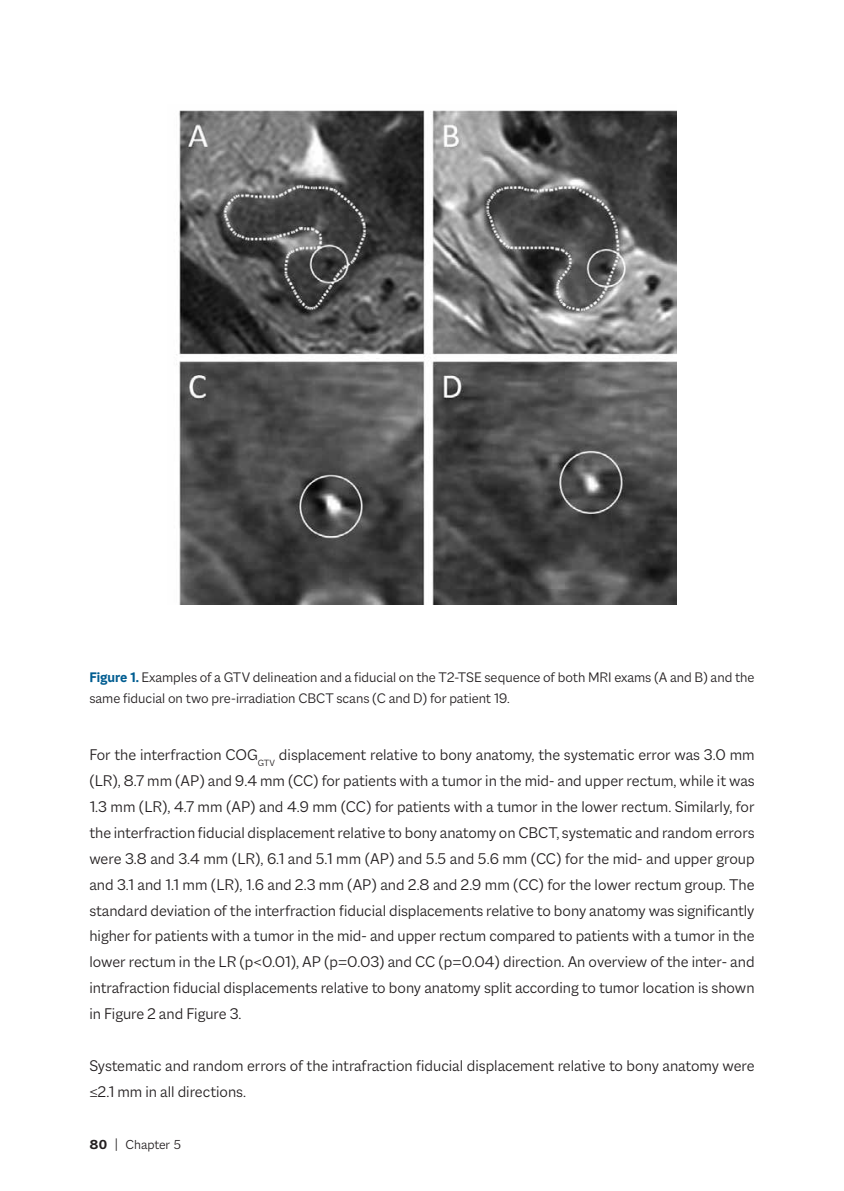
<style>
.page{position:relative;width:844px;height:1191px;background:#fff}
.page>*{position:absolute;margin:0;border:0;box-sizing:border-box;transform-origin:0 0}
.t1{font:300 16.62px/25.9px "Macklin Sans";color:#231f20;text-align:justify}
.t2{font:300 14.88px/20.1px "Macklin Sans";color:#231f20}
.t3{font:300 14px "Macklin Sans";color:#231f20}
.s1{font-weight:700;color:#005d91}
.s2{font-weight:700}
</style>
<div class="page">
<img style="left:176px;top:110px;width:499px;height:494px">
<p class="t2" style="left:89px;top:667px;width:666px"><span class="s1">Figure 1.</span> Examples of a GTV delineation and a fiducial on the T2-TSE sequence of both MRI exams (A and B) and the same fiducial on two pre-irradiation CBCT scans (C and D) for patient 19.</p>
<p class="t1" style="left:89px;top:741px;width:666px">For the interfraction COG<sub>GTV</sub> displacement relative to bony anatomy, the systematic error was 3.0 mm (LR), 8.7 mm (AP) and 9.4 mm (CC) for patients with a tumor in the mid- and upper rectum, while it was 1.3 mm (LR), 4.7 mm (AP) and 4.9 mm (CC) for patients with a tumor in the lower rectum. Similarly, for the interfraction fiducial displacement relative to bony anatomy on CBCT, systematic and random errors were 3.8 and 3.4 mm (LR), 6.1 and 5.1 mm (AP) and 5.5 and 5.6 mm (CC) for the mid- and upper group and 3.1 and 1.1 mm (LR), 1.6 and 2.3 mm (AP) and 2.8 and 2.9 mm (CC) for the lower rectum group. The standard deviation of the interfraction fiducial displacements relative to bony anatomy was significantly higher for patients with a tumor in the mid- and upper rectum compared to patients with a tumor in the lower rectum in the LR (p&lt;0.01), AP (p=0.03) and CC (p=0.04) direction. An overview of the inter- and intrafraction fiducial displacements relative to bony anatomy split according to tumor location is shown in Figure 2 and Figure 3.</p>
<p class="t1" style="left:89px;top:1052px;width:666px">Systematic and random errors of the intrafraction fiducial displacement relative to bony anatomy were ≤2.1 mm in all directions.</p>
<p class="t3" style="left:89px;top:1136px;width:94px"><span class="s2">80</span> | Chapter 5</p>
</div>
